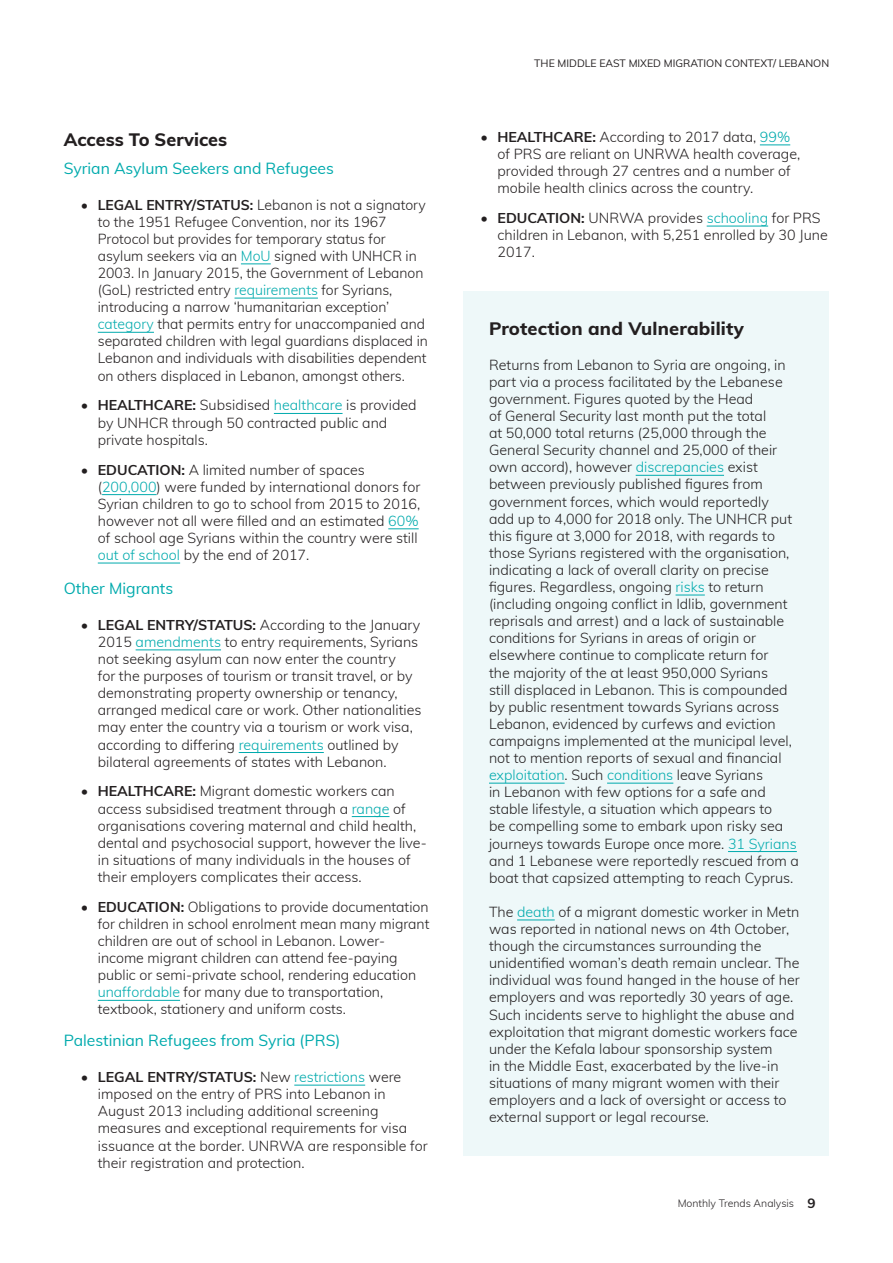
<style>
.page{position:relative;width:893px;height:1263px;background:#fff}
.page>*{position:absolute;margin:0;border:0;box-sizing:border-box;transform-origin:0 0}
.t1{font:800 18px "Muli";letter-spacing:.01em;color:#231f20}
.t2{font:15.75px "Muli";color:#00aaad}
.t3{font:300 14.25px/17.1px "Muli";color:#231f20}
.t4{font:10.5px "Muli";color:#231f20}
.t5{font:300 10.5px "Muli";color:#231f20}
.s1{font-weight:700}
.s2{color:#00aaad}
.s3{font-weight:700;font-size:13.5px}
</style>
<div class="page">
<hr style="left:241px;top:263px;width:30px;height:1px;background:#00aaad">
<hr style="left:234px;top:298px;width:84px;height:1px;background:#00aaad">
<hr style="left:98px;top:332px;width:56px;height:1px;background:#00aaad">
<hr style="left:274px;top:413px;width:69px;height:1px;background:#00aaad">
<hr style="left:102px;top:494px;width:55px;height:1px;background:#00aaad">
<hr style="left:388px;top:528px;width:31px;height:1px;background:#00aaad">
<hr style="left:98px;top:563px;width:82px;height:1px;background:#00aaad">
<hr style="left:136px;top:649px;width:85px;height:1px;background:#00aaad">
<hr style="left:239px;top:752px;width:85px;height:1px;background:#00aaad">
<hr style="left:352px;top:816px;width:37px;height:1px;background:#00aaad">
<hr style="left:98px;top:1000px;width:82px;height:1px;background:#00aaad">
<hr style="left:294px;top:1085px;width:71px;height:1px;background:#00aaad">
<hr style="left:760px;top:145px;width:30px;height:1px;background:#00aaad">
<hr style="left:707px;top:226px;width:61px;height:1px;background:#00aaad">
<div style="left:463px;top:291px;width:366px;height:864px;background:#eef8f9"></div>
<hr style="left:636px;top:475px;width:88px;height:1px;background:#00aaad">
<svg style="left:676px;top:595px;width:29px;height:1px"></svg>
<hr style="left:489px;top:783px;width:76px;height:1px;background:#00aaad">
<hr style="left:607px;top:783px;width:66px;height:1px;background:#00aaad">
<hr style="left:728px;top:851px;width:69px;height:1px;background:#00aaad">
<hr style="left:517px;top:919px;width:38px;height:1px;background:#00aaad">
<p class="t1" style="left:64px;top:126px;width:165px">Access To Services</p>
<p class="t2" style="left:64px;top:156px;width:272px">Syrian Asylum Seekers and Refugees</p>
<p class="t3" style="left:98px;top:195px;width:332px;text-indent:-17px"><span class="s1">• LEGAL ENTRY/STATUS:</span> Lebanon is not a signatory to the 1951 Refugee Convention, nor its 1967<br>Protocol but provides for temporary status for asylum seekers via an <span class="s2">MoU</span> signed with UNHCR in 2003. In January 2015, the Government of Lebanon (GoL) restricted entry <span class="s2">requirements</span> for Syrians, introducing a narrow ‘humanitarian exception’ <span class="s2">category</span> that permits entry for unaccompanied and separated children with legal guardians displaced in Lebanon and individuals with disabilities dependent on others displaced in Lebanon, amongst others.</p>
<p class="t3" style="left:98px;top:396px;width:320px;text-indent:-17px"><span class="s1">• HEALTHCARE:</span> Subsidised <span class="s2">healthcare</span> is provided by UNHCR through 50 contracted public and private hospitals.</p>
<p class="t3" style="left:98px;top:460px;width:324px;text-indent:-17px"><span class="s1">• EDUCATION:</span> A limited number of spaces (<span class="s2">200,000</span>) were funded by international donors for Syrian children to go to school from 2015 to 2016, however not all were filled and an estimated <span class="s2">60% </span>of school age Syrians within the country were still <span class="s2">out of school</span> by the end of 2017.</p>
<p class="t2" style="left:64px;top:577px;width:111px">Other Migrants</p>
<p class="t3" style="left:98px;top:615px;width:325px;text-indent:-17px"><span class="s1">• LEGAL ENTRY/STATUS:</span> According to the January 2015 <span class="s2">amendments</span> to entry requirements, Syrians not seeking asylum can now enter the country<br>for the purposes of tourism or transit travel, or by demonstrating property ownership or tenancy, arranged medical care or work. Other nationalities may enter the country via a tourism or work visa, according to differing <span class="s2">requirements</span> outlined by bilateral agreements of states with Lebanon.</p>
<p class="t3" style="left:98px;top:782px;width:331px;text-indent:-17px"><span class="s1">• HEALTHCARE:</span> Migrant domestic workers can access subsidised treatment through a <span class="s2">range</span> of organisations covering maternal and child health, dental and psychosocial support, however the live&shy;in situations of many individuals in the houses of their employers complicates their access.</p>
<p class="t3" style="left:98px;top:897px;width:333px;text-indent:-17px"><span class="s1">• EDUCATION:</span> Obligations to provide documentation for children in school enrolment mean many migrant children are out of school in Lebanon. Lower&shy;income migrant children can attend fee-paying public or semi-private school, rendering education <span class="s2">unaffordable</span> for many due to transportation, textbook, stationery and uniform costs.</p>
<p class="t2" style="left:64px;top:1029px;width:278px">Palestinian Refugees from Syria (PRS)</p>
<p class="t3" style="left:98px;top:1068px;width:331px;text-indent:-17px"><span class="s1">• LEGAL ENTRY/STATUS:</span> New <span class="s2">restrictions</span> were imposed on the entry of PRS into Lebanon in August 2013 including additional screening measures and exceptional requirements for visa issuance at the border. UNRWA are responsible for their registration and protection.</p>
<p class="t4" style="left:534px;top:55px;width:296px">THE MIDDLE EAST MIXED MIGRATION CONTEXT/ LEBANON</p>
<p class="t3" style="left:497px;top:128px;width:304px;text-indent:-17px"><span class="s1">• HEALTHCARE:</span> According to 2017 data, <span class="s2">99% </span>of PRS are reliant on UNRWA health coverage, provided through 27 centres and a number of mobile health clinics across the country.</p>
<p class="t3" style="left:497px;top:209px;width:332px;text-indent:-17px"><span class="s1">• EDUCATION:</span> UNRWA provides <span class="s2">schooling</span> for PRS children in Lebanon, with 5,251 enrolled by 30 June<br>2017.</p>
<p class="t1" style="left:489px;top:315px;width:256px">Protection and Vulnerability</p>
<p class="t3" style="left:489px;top:355px;width:311px">Returns from Lebanon to Syria are ongoing, in part via a process facilitated by the Lebanese government. Figures quoted by the Head<br>of General Security last month put the total<br>at 50,000 total returns (25,000 through the General Security channel and 25,000 of their own accord), however <span class="s2">discrepancies</span> exist between previously published figures from government forces, which would reportedly<br>add up to 4,000 for 2018 only. The UNHCR put this figure at 3,000 for 2018, with regards to those Syrians registered with the organisation, indicating a lack of overall clarity on precise figures. Regardless, ongoing <span class="s2">risks</span> to return (including ongoing conflict in Idlib, government reprisals and arrest) and a lack of sustainable conditions for Syrians in areas of origin or elsewhere continue to complicate return for<br>the majority of the at least 950,000 Syrians<br>still displaced in Lebanon. This is compounded by public resentment towards Syrians across Lebanon, evidenced by curfews and eviction campaigns implemented at the municipal level, not to mention reports of sexual and financial <span class="s2">exploitation</span>. Such <span class="s2">conditions</span> leave Syrians<br>in Lebanon with few options for a safe and stable lifestyle, a situation which appears to<br>be compelling some to embark upon risky sea journeys towards Europe once more. <span class="s2">31 Syrians </span>and 1 Lebanese were reportedly rescued from a boat that capsized attempting to reach Cyprus.</p>
<p class="t3" style="left:489px;top:902px;width:312px">The <span class="s2">death</span> of a migrant domestic worker in Metn was reported in national news on 4th October, though the circumstances surrounding the unidentified woman’s death remain unclear. The individual was found hanged in the house of her employers and was reportedly 30 years of age.<br>Such incidents serve to highlight the abuse and exploitation that migrant domestic workers face under the Kefala labour sponsorship system<br>in the Middle East, exacerbated by the live-in situations of many migrant women with their employers and a lack of oversight or access to external support or legal recourse.</p>
<p class="t5" style="left:678px;top:1195px;width:139px">Monthly Trends Analysis <span class="s3">9</span></p>
</div>
